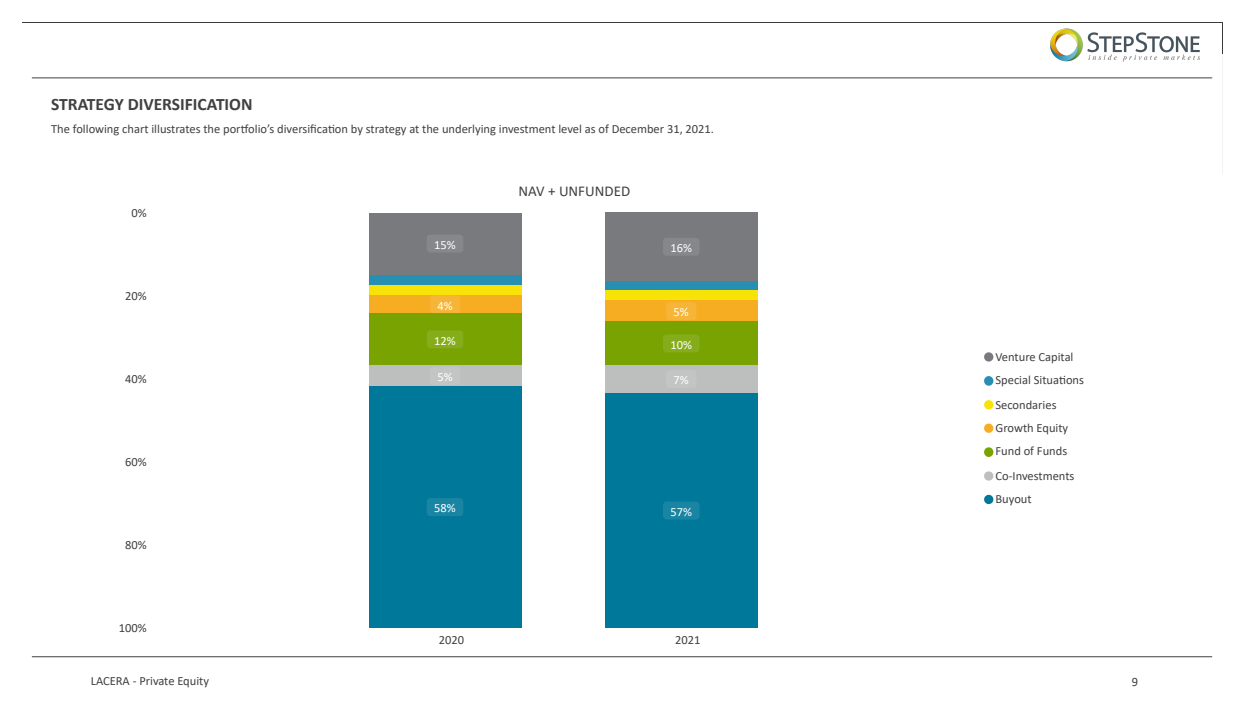
<style>
.page{position:relative;width:1245px;height:720px;background:#fff}
.page>*{position:absolute;margin:0;border:0;box-sizing:border-box;transform-origin:0 0}
.t1{font:700 17.5px "Calibri";color:#404040}
.t2{font:15px "Calibri";color:#404040}
.t3{font:12.75px "Calibri";color:#404040}
.t4{font:12.5px/23.8px "Calibri";color:#404040}
.t5{font:12.5px "Calibri";color:#fff}
</style>
<div class="page">
<div style="left:23px;top:22px;width:1199px;height:32px;background:#3b3a39"></div>
<div style="left:22px;top:23px;width:1200px;height:675px;background:#fff"></div>
<img style="left:1050px;top:28px;width:150px;height:34px">
<hr style="left:32px;top:78px;width:1180px;height:1px;background:#404040">
<hr style="left:32px;top:657px;width:1180px;height:1px;background:#404040">
<div style="left:369px;top:213px;width:152px;height:62px;background:#787a7d"></div>
<div style="left:605px;top:213px;width:152px;height:68px;background:#787a7d"></div>
<div style="left:369px;top:275px;width:152px;height:10px;background:#268fb2"></div>
<div style="left:605px;top:281px;width:152px;height:9px;background:#268fb2"></div>
<div style="left:369px;top:285px;width:152px;height:10px;background:#f7e308"></div>
<div style="left:605px;top:290px;width:152px;height:10px;background:#f7e308"></div>
<div style="left:369px;top:295px;width:152px;height:19px;background:#f7ad21"></div>
<div style="left:605px;top:300px;width:152px;height:22px;background:#f7ad21"></div>
<div style="left:369px;top:314px;width:152px;height:51px;background:#78a300"></div>
<div style="left:605px;top:322px;width:152px;height:43px;background:#78a300"></div>
<div style="left:369px;top:365px;width:152px;height:21px;background:#bdbfbf"></div>
<div style="left:605px;top:365px;width:152px;height:28px;background:#bdbfbf"></div>
<div style="left:369px;top:386px;width:152px;height:242px;background:#007899"></div>
<div style="left:605px;top:393px;width:152px;height:235px;background:#007899"></div>
<svg style="left:427px;top:235px;width:36px;height:17px"></svg>
<svg style="left:663px;top:238px;width:36px;height:17px"></svg>
<svg style="left:430px;top:295px;width:30px;height:18px"></svg>
<svg style="left:666px;top:302px;width:30px;height:18px"></svg>
<svg style="left:427px;top:330px;width:36px;height:18px"></svg>
<svg style="left:663px;top:334px;width:37px;height:18px"></svg>
<svg style="left:427px;top:498px;width:36px;height:18px"></svg>
<svg style="left:663px;top:502px;width:37px;height:18px"></svg>
<svg style="left:984px;top:352px;width:9px;height:10px"></svg>
<svg style="left:984px;top:376px;width:9px;height:10px"></svg>
<svg style="left:984px;top:400px;width:9px;height:9px"></svg>
<svg style="left:984px;top:424px;width:9px;height:9px"></svg>
<svg style="left:984px;top:447px;width:9px;height:10px"></svg>
<svg style="left:984px;top:471px;width:9px;height:10px"></svg>
<svg style="left:984px;top:495px;width:9px;height:9px"></svg>
<h1 class="t1" style="left:51px;top:94px;width:203px">STRATEGY DIVERSIFICATION</h1>
<p class="t4" style="left:51px;top:117px;width:664px">The following chart illustrates the portfolio’s diversification by strategy at the underlying investment level as of December 31, 2021.</p>
<p class="t4" style="left:132px;top:201px;width:17px">0%</p>
<p class="t4" style="left:125px;top:284px;width:23px">20%</p>
<p class="t4" style="left:125px;top:367px;width:23px">40%</p>
<p class="t4" style="left:125px;top:450px;width:23px">60%</p>
<p class="t4" style="left:125px;top:533px;width:23px">80%</p>
<p class="t4" style="left:119px;top:616px;width:29px">100%</p>
<p class="t4" style="left:91px;top:669px;width:120px">LACERA - Private Equity</p>
<p class="t2" style="left:519px;top:181px;width:113px">NAV + UNFUNDED</p>
<p class="t5" style="left:434px;top:237px;width:23px">15%</p>
<p class="t5" style="left:670px;top:240px;width:23px">16%</p>
<p class="t5" style="left:437px;top:298px;width:17px">4%</p>
<p class="t5" style="left:674px;top:305px;width:17px">5%</p>
<p class="t5" style="left:434px;top:333px;width:23px">12%</p>
<p class="t5" style="left:670px;top:337px;width:23px">10%</p>
<p class="t5" style="left:437px;top:369px;width:17px">5%</p>
<p class="t5" style="left:674px;top:372px;width:17px">7%</p>
<p class="t5" style="left:434px;top:500px;width:23px">58%</p>
<p class="t5" style="left:670px;top:504px;width:23px">57%</p>
<p class="t4" style="left:439px;top:628px;width:27px">2020</p>
<p class="t4" style="left:675px;top:628px;width:27px">2021</p>
<p class="t4" style="left:996px;top:345px;width:90px">Venture Capital<br>Special Situations<br>Secondaries<br>Growth Equity<br>Fund of Funds<br>Co-Investments<br>Buyout</p>
<p class="t3" style="left:1132px;top:673px;width:8px">9</p>
</div>
